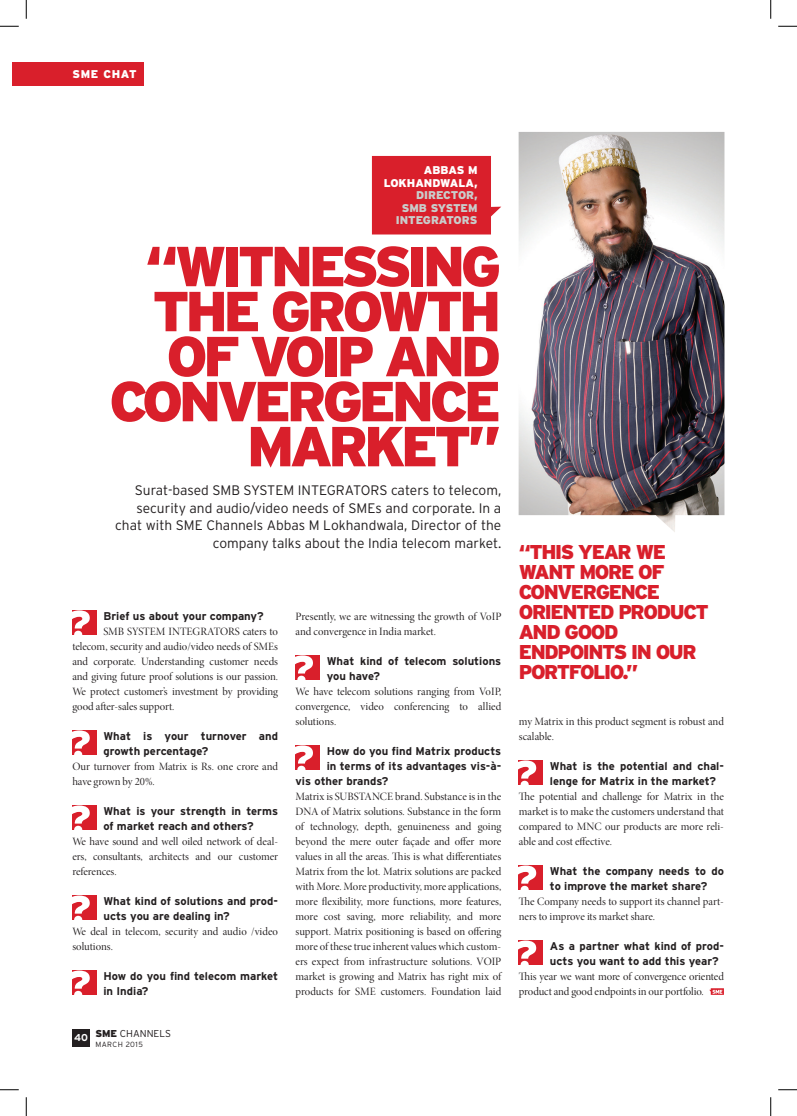
<style>
.page{position:relative;width:797px;height:1116px;background:#fff}
.page>*{position:absolute;margin:0;border:0;box-sizing:border-box;transform-origin:0 0}
.Box_Text{font:900 56.25px/45px "Interstate";letter-spacing:-.08em;color:#d91f2b;text-align:right}
.Box_Text-2{font:900 20px/20px "Interstate";letter-spacing:-.07em;color:#d91f2b}
.Box_Text-3{font:300 13.75px/17.5px "Interstate";color:#231f20;text-align:right}
.Body_Text_-0_Indent{font:11.25px/15px "Minion Pro Disp";color:#231f20}
.Question{font:700 11.25px/15px "Interstate";color:#231f20}
.Body_Text_-0_Indent-2{font:700 11.25px/15px "Interstate";color:#231f20}
.Box_Text-4{font:900 11.25px/12.5px "Interstate";color:#c9cdcb;text-align:right}
.Body_Text{font:900 11.25px "Interstate";letter-spacing:.06em;color:#fff}
.Box_Text-5{font:900 11.25px "Interstate";letter-spacing:-.01em;color:#fff}
.Body_Text-2{font:300 10px "Interstate";color:#231f20}
.t1{font:700 10px "Interstate";color:#fff}
.t2{font:300 7.5px "Interstate";letter-spacing:.06em;color:#231f20}
.s1{color:#fff}
.s2{font-weight:900}
</style>
<div class="page">
<div style="left:72px;top:610px;width:24px;height:24px;background:#d91f2b"></div>
<svg style="left:72px;top:610px;width:18px;height:24px"></svg>
<div style="left:72px;top:730px;width:24px;height:24px;background:#d91f2b"></div>
<svg style="left:72px;top:730px;width:18px;height:24px"></svg>
<div style="left:72px;top:805px;width:24px;height:24px;background:#d91f2b"></div>
<svg style="left:72px;top:805px;width:18px;height:24px"></svg>
<div style="left:72px;top:895px;width:24px;height:24px;background:#d91f2b"></div>
<svg style="left:72px;top:895px;width:18px;height:24px"></svg>
<div style="left:72px;top:970px;width:24px;height:24px;background:#d91f2b"></div>
<svg style="left:72px;top:970px;width:18px;height:24px"></svg>
<div style="left:295px;top:655px;width:24px;height:24px;background:#d91f2b"></div>
<svg style="left:295px;top:655px;width:18px;height:24px"></svg>
<div style="left:295px;top:745px;width:24px;height:24px;background:#d91f2b"></div>
<svg style="left:295px;top:745px;width:18px;height:24px"></svg>
<div style="left:519px;top:760px;width:24px;height:24px;background:#d91f2b"></div>
<svg style="left:519px;top:760px;width:17px;height:24px"></svg>
<div style="left:519px;top:865px;width:24px;height:24px;background:#d91f2b"></div>
<svg style="left:519px;top:865px;width:17px;height:24px"></svg>
<div style="left:519px;top:940px;width:24px;height:24px;background:#d91f2b"></div>
<svg style="left:519px;top:940px;width:17px;height:24px"></svg>
<svg style="left:709px;top:988px;width:15px;height:6px"></svg>
<svg style="left:372px;top:156px;width:129px;height:78px;background:#db2f3a"></svg>
<img style="left:518px;top:132px;width:206px;height:400px">
<div style="left:12px;top:62px;width:132px;height:23px;background:#d91f2b"></div>
<div style="left:72px;top:1029px;width:18px;height:18px;background:#231f20"></div>
<svg style="left:0;top:25px;width:19px;height:2px"></svg>
<svg style="left:778px;top:25px;width:19px;height:2px"></svg>
<svg style="left:0;top:1089px;width:19px;height:1px"></svg>
<svg style="left:778px;top:1089px;width:19px;height:1px"></svg>
<svg style="left:25px;top:0;width:2px;height:19px"></svg>
<svg style="left:25px;top:1097px;width:2px;height:18px"></svg>
<svg style="left:770px;top:0;width:1px;height:19px"></svg>
<svg style="left:770px;top:1097px;width:1px;height:18px"></svg>
<p class="Body_Text" style="left:72px;top:68px;width:66px">SME CHAT</p>
<p class="Box_Text-5" style="left:424px;top:164px;width:55px">ABBAS M</p>
<p class="Box_Text-4" style="left:384px;top:176px;width:95px"><span class="s1">LOKHANDWALA,<br></span>DIRECTOR,<br>SMB SYSTEM<br>INTEGRATORS</p>
<p class="Box_Text" style="left:109px;top:243px;width:393px">“WITNESSING<br>THE GROWTH<br>OF VOIP AND<br>CONVERGENCE<br>MARKET”</p>
<p class="Box_Text-3" style="left:115px;top:481px;width:388px">Surat-based SMB SYSTEM INTEGRATORS caters to telecom, security and audio/video needs of SMEs and corporate. In a chat with SME Channels Abbas M Lokhandwala, Director of the company talks about the India telecom market.</p>
<p class="Question" style="left:103px;top:608px;width:162px">Brief us about your company?</p>
<p class="Body_Text_-0_Indent" style="left:72px;top:624px;width:207px;text-align:justify;text-indent:31px">SMB SYSTEM INTEGRATORS caters to telecom, security and audio/video needs of SMEs and corporate. Understanding customer needs and giving future proof solutions is our passion.<br>We protect customer’s investment by providing good after-sales support.</p>
<p class="Question" style="left:103px;top:728px;width:176px">What is your turnover and growth percentage?</p>
<p class="Body_Text_-0_Indent" style="left:72px;top:759px;width:207px">Our turnover from Matrix is Rs. one crore and have grown by 20%.</p>
<p class="Question" style="left:103px;top:803px;width:176px">What is your strength in terms of market reach and others?</p>
<p class="Body_Text_-0_Indent" style="left:72px;top:834px;width:207px;text-align:justify">We have sound and well oiled network of deal&shy;ers, consultants, architects and our customer references.</p>
<p class="Question" style="left:103px;top:893px;width:176px">What kind of solutions and prod&shy;ucts you are dealing in?</p>
<p class="Body_Text_-0_Indent" style="left:72px;top:924px;width:207px">We deal in telecom, security and audio /video solutions.</p>
<p class="Question" style="left:103px;top:968px;width:176px">How do you find telecom market in India?</p>
<p class="t1" style="left:74px;top:1032px;width:15px">40</p>
<p class="Body_Text-2" style="left:95px;top:1028px;width:77px"><span class="s2">SME</span> CHANNELS</p>
<p class="t2" style="left:95px;top:1040px;width:49px">MARCH 2015</p>
<p class="Body_Text_-0_Indent" style="left:295px;top:609px;width:207px">Presently, we are witnessing the growth of VoIP and convergence in India market.</p>
<p class="Question" style="left:327px;top:653px;width:176px">What kind of telecom solutions you have?</p>
<p class="Body_Text_-0_Indent" style="left:295px;top:684px;width:207px;text-align:justify">We have telecom solutions ranging from VoIP, convergence, video conferencing to allied solutions.</p>
<p class="Body_Text_-0_Indent-2" style="left:327px;top:743px;width:176px">How do you find Matrix products</p>
<p class="Body_Text_-0_Indent-2" style="left:327px;top:758px;width:176px">in terms of its advantages vis-à-</p>
<p class="Body_Text_-0_Indent-2" style="left:295px;top:773px;width:94px">vis other brands?</p>
<p class="Body_Text_-0_Indent" style="left:295px;top:789px;width:207px;text-align:justify">Matrix is SUBSTANCE brand. Substance is in the DNA of Matrix solutions. Substance in the form of technology, depth, genuineness and going beyond the mere outer façade and offer more values in all the areas. This is what differentiates Matrix from the lot. Matrix solutions are packed with More. More productivity, more applications, more flexibility, more functions, more features, more cost saving, more reliability, and more support. Matrix positioning is based on offering more of these true inherent values which custom&shy;ers expect from infrastructure solutions. VOIP market is growing and Matrix has right mix of products for SME customers. Foundation laid</p>
<p class="Box_Text-2" style="left:519px;top:542px;width:191px">“THIS YEAR WE<br>WANT MORE OF<br>CONVERGENCE<br>ORIENTED PRODUCT<br>AND GOOD<br>ENDPOINTS IN OUR<br>PORTFOLIO.”</p>
<p class="Body_Text_-0_Indent" style="left:519px;top:714px;width:207px">my Matrix in this product segment is robust and scalable.</p>
<p class="Body_Text_-0_Indent-2" style="left:550px;top:758px;width:175px">What is the potential and chal&shy;lenge for Matrix in the market?</p>
<p class="Body_Text_-0_Indent" style="left:519px;top:789px;width:207px;text-align:justify">The potential and challenge for Matrix in the market is to make the customers understand that compared to MNC our products are more reli&shy;able and cost effective.</p>
<p class="Question" style="left:550px;top:863px;width:175px">What the company needs to do to improve the market share?</p>
<p class="Body_Text_-0_Indent" style="left:519px;top:894px;width:207px">The Company needs to support its channel part&shy;ners to improve its market share.</p>
<p class="Question" style="left:550px;top:938px;width:175px">As a partner what kind of prod&shy;ucts you want to add this year?</p>
<p class="Body_Text_-0_Indent" style="left:519px;top:969px;width:207px">This year we want more of convergence oriented product and good endpoints in our portfolio.</p>
</div>
